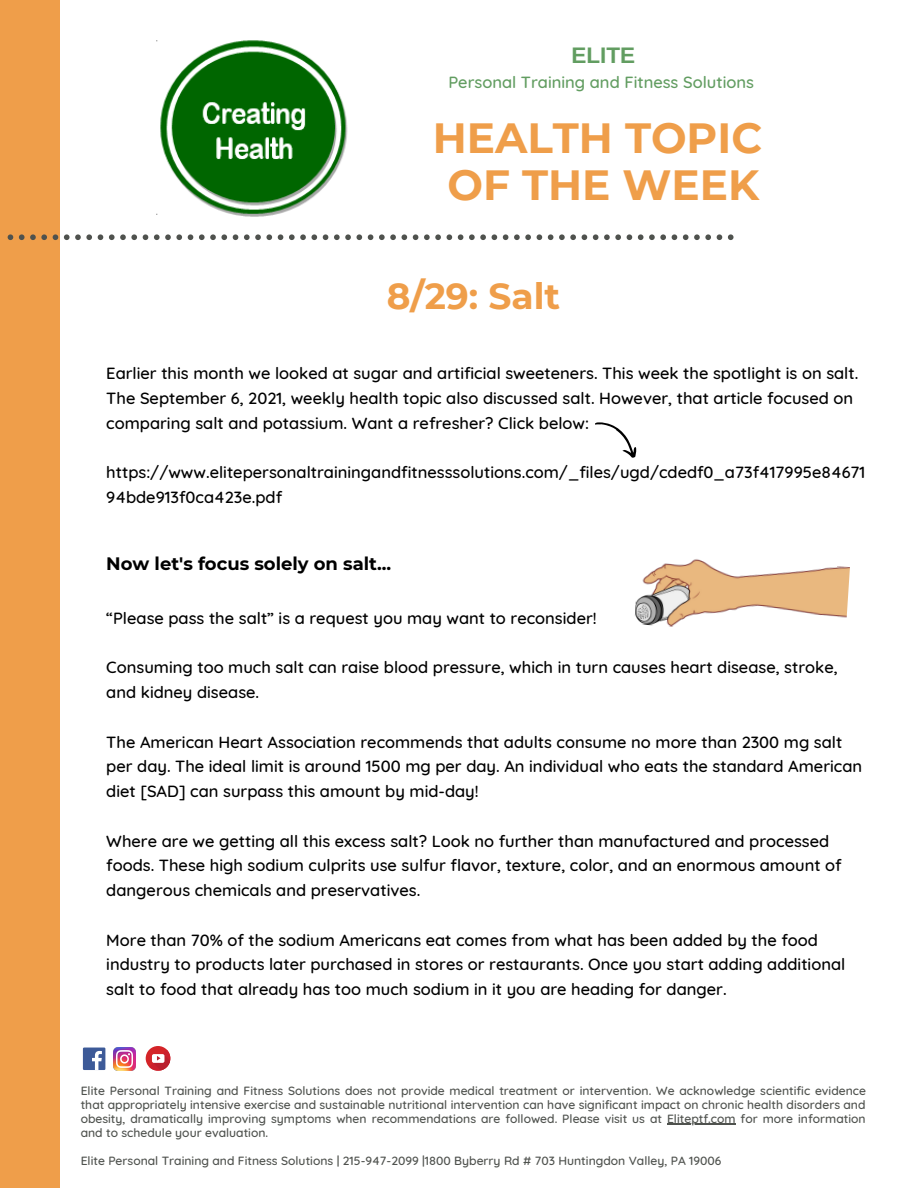
<style>
.page{position:relative;width:918px;height:1188px;background:#fff}
.page>*{position:absolute;margin:0;border:0;box-sizing:border-box;transform-origin:0 0}
.t1{font:700 42.15px/47.2px "Montserrat";color:#ef9e4a;text-align:center}
.t2{font:700 36px "Montserrat";color:#ef9e4a}
.t3{font:700 22.5px "Arimo";color:#629d61}
.t4{font:700 18px "Montserrat";color:#000}
.t5{font:500 16.5px/24.8px "Quicksand";color:#000}
.t6{font:500 16.5px "Quicksand";color:#629d61}
.t7{font:500 12.15px/14.1px "Quicksand";color:#4f524e;text-align:justify}
</style>
<div class="page">
<div style="left:0;top:0;width:60px;height:1188px;background:#ef9e4a"></div>
<div style="left:83px;top:1048px;width:22px;height:22px;background:#3d5a98"></div>
<svg style="left:92px;top:1051px;width:10px;height:19px"></svg>
<img style="left:113px;top:1048px;width:23px;height:22px">
<svg style="left:8px;top:234px;width:726px;height:6px"></svg>
<img style="left:156px;top:40px;width:192px;height:177px">
<div style="left:146px;top:1046px;width:24px;height:25px;background:#d42428;border-radius:50%"></div>
<svg style="left:149px;top:1050px;width:22px;height:21px"></svg>
<img style="left:635px;top:559px;width:215px;height:68px">
<svg style="left:595px;top:422px;width:42px;height:36px"></svg>
<hr style="left:667px;top:1124px;width:69px;height:1px;background:#4f524e">
<h3 class="t3" style="left:572px;top:43px;width:65px">ELITE</h3>
<p class="t6" style="left:448px;top:72px;width:307px">Personal Training and Fitness Solutions</p>
<h1 class="t1" style="left:433px;top:114px;width:331px">HEALTH TOPIC<br>OF THE WEEK</h1>
<h2 class="t2" style="left:387px;top:274px;width:175px">8/29: Salt</h2>
<p class="t5" style="left:106px;top:361px;width:754px">Earlier this month we looked at sugar and artificial sweeteners. This week the spotlight is on salt.<br>The September 6, 2021, weekly health topic also discussed salt. However, that article focused on comparing salt and potassium. Want a refresher? Click below:</p>
<p class="t5" style="left:106px;top:460px;width:761px">https://www.elitepersonaltrainingandfitnesssolutions.com/_files/ugd/cdedf0_a73f417995e84671<br>94bde913f0ca423e.pdf</p>
<p class="t4" style="left:106px;top:553px;width:286px">Now let's focus solely on salt...</p>
<p class="t5" style="left:106px;top:605px;width:492px">“Please pass the salt” is a request you may want to reconsider!</p>
<p class="t5" style="left:106px;top:655px;width:733px">Consuming too much salt can raise blood pressure, which in turn causes heart disease, stroke, and kidney disease.</p>
<p class="t5" style="left:106px;top:729px;width:757px">The American Heart Association recommends that adults consume no more than 2300 mg salt per day. The ideal limit is around 1500 mg per day. An individual who eats the standard American diet [SAD] can surpass this amount by mid-day!</p>
<p class="t5" style="left:106px;top:828px;width:737px">Where are we getting all this excess salt? Look no further than manufactured and processed foods. These high sodium culprits use sulfur flavor, texture, color, and an enormous amount of dangerous chemicals and preservatives.</p>
<p class="t5" style="left:106px;top:927px;width:741px">More than 70% of the sodium Americans eat comes from what has been added by the food industry to products later purchased in stores or restaurants. Once you start adding additional salt to food that already has too much sodium in it you are heading for danger.</p>
<p class="t7" style="left:81px;top:1083px;width:787px">Elite Personal Training and Fitness Solutions does not provide medical treatment or intervention. We acknowledge scientific evidence that appropriately intensive exercise and sustainable nutritional intervention can have significant impact on chronic health disorders and obesity, dramatically improving symptoms when recommendations are followed. Please visit us at Eliteptf.com for more information and to schedule your evaluation.</p>
<p class="t7" style="left:81px;top:1154px;width:642px">Elite Personal Training and Fitness Solutions | 215-947-2099 |1800 Byberry Rd # 703 Huntingdon Valley, PA 19006</p>
</div>
